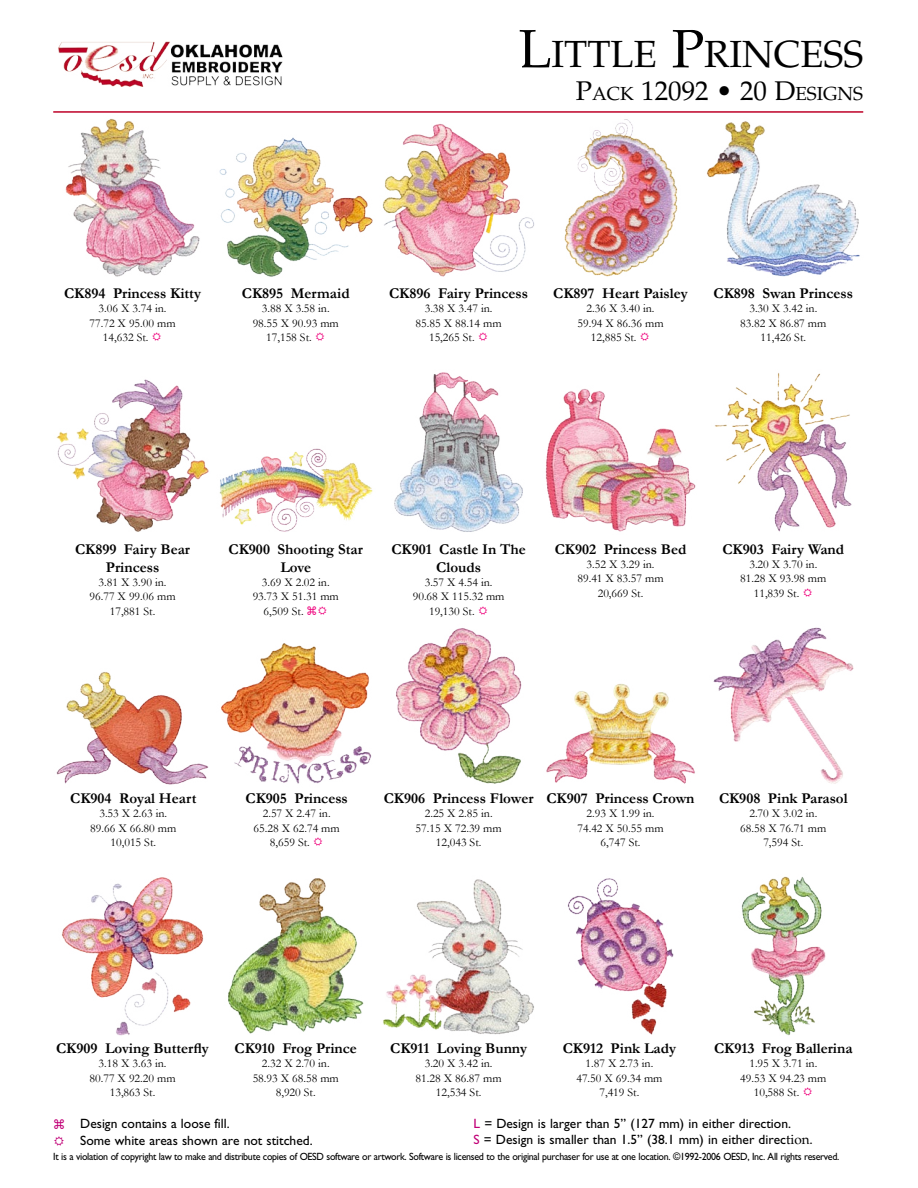
<style>
.page{position:relative;width:918px;height:1188px;background:#fff}
.page>*{position:absolute;margin:0;border:0;box-sizing:border-box;transform-origin:0 0}
.t1{font:37.8px "Adobe Palatino";color:#000}
.t2{font:27px "Adobe Palatino";color:#000}
.t3{font:700 15px/18px "Garamond";color:#000;text-align:center}
.t4{font:13.5px/16.2px "Adobe Gill Sans";color:#000}
.t5{font:12px/14.4px "Garamond";color:#000;text-align:center}
.t6{font:10.5px "Adobe Gill Sans";letter-spacing:-.03em;color:#000;scale:.95 1}
.s1{font-size:54px}
.s2{font-size:18.9px}
.s3{color:#c10077}
.s4{font-family:"Adobe Palatino"}
</style>
<div class="page">
<img style="left:65px;top:119px;width:135px;height:158px">
<img style="left:219px;top:137px;width:154px;height:140px">
<img style="left:382px;top:124px;width:152px;height:153px">
<img style="left:564px;top:119px;width:114px;height:158px">
<img style="left:706px;top:121px;width:154px;height:156px">
<img style="left:58px;top:41px;width:225px;height:45px">
<hr style="left:53px;top:111px;width:810px;height:2px;background:#be0027">
<img style="left:56px;top:379px;width:153px;height:153px">
<img style="left:219px;top:448px;width:154px;height:84px">
<img style="left:394px;top:372px;width:129px;height:160px">
<img style="left:545px;top:389px;width:151px;height:143px">
<img style="left:715px;top:373px;width:137px;height:159px">
<img style="left:56px;top:672px;width:153px;height:113px">
<img style="left:221px;top:643px;width:151px;height:141px">
<img style="left:396px;top:628px;width:126px;height:156px">
<img style="left:546px;top:684px;width:149px;height:100px">
<img style="left:713px;top:627px;width:141px;height:157px">
<img style="left:62px;top:877px;width:142px;height:159px">
<img style="left:228px;top:878px;width:136px;height:156px">
<img style="left:383px;top:879px;width:151px;height:156px">
<img style="left:567px;top:878px;width:107px;height:157px">
<img style="left:741px;top:876px;width:85px;height:160px">
<h1 class="t1" style="left:519px;top:32px;width:346px"><span class="s1">L</span>ITTLE <span class="s1">P</span>RINCESS</h1>
<h2 class="t2" style="left:576px;top:75px;width:289px">P<span class="s2">ACK</span> 12092 • 20 D<span class="s2">ESIGNS</span></h2>
<p class="t3" style="left:64px;top:284px;width:138px">CK894 Princess Kitty</p>
<p class="t5" style="left:99px;top:301px;width:69px">3.06 X 3.74 in.</p>
<p class="t5" style="left:90px;top:315px;width:88px">77.72 X 95.00 mm</p>
<p class="t5" style="left:103px;top:330px;width:47px">14,632 St.</p>
<p class="t3" style="left:242px;top:284px;width:109px">CK895 Mermaid</p>
<p class="t5" style="left:262px;top:301px;width:69px">3.88 X 3.58 in.</p>
<p class="t5" style="left:253px;top:315px;width:88px">98.55 X 90.93 mm</p>
<p class="t5" style="left:266px;top:330px;width:47px">17,158 St.</p>
<p class="t3" style="left:389px;top:284px;width:141px">CK896 Fairy Princess</p>
<p class="t5" style="left:425px;top:301px;width:69px">3.38 X 3.47 in.</p>
<p class="t5" style="left:416px;top:315px;width:88px">85.85 X 88.14 mm</p>
<p class="t5" style="left:429px;top:330px;width:47px">15,265 St.</p>
<p class="t3" style="left:553px;top:284px;width:136px">CK897 Heart Paisley</p>
<p class="t5" style="left:587px;top:301px;width:69px">2.36 X 3.40 in.</p>
<p class="t5" style="left:577px;top:315px;width:88px">59.94 X 86.36 mm</p>
<p class="t5" style="left:591px;top:330px;width:47px">12,885 St.</p>
<p class="t3" style="left:714px;top:284px;width:141px">CK898 Swan Princess</p>
<p class="t5" style="left:740px;top:301px;width:88px">3.30 X 3.42 in.<br>83.82 X 86.87 mm<br>11,426 St.</p>
<p class="t3" style="left:75px;top:540px;width:117px">CK899 Fairy Bear<br>Princess</p>
<p class="t5" style="left:90px;top:575px;width:88px">3.81 X 3.90 in.<br>96.77 X 99.06 mm<br>17,881 St.</p>
<p class="t3" style="left:229px;top:540px;width:136px">CK900 Shooting Star<br>Love</p>
<p class="t5" style="left:262px;top:575px;width:69px">3.69 X 2.02 in.</p>
<p class="t5" style="left:253px;top:589px;width:88px">93.73 X 51.31 mm</p>
<p class="t5" style="left:264px;top:604px;width:42px">6,509 St.</p>
<p class="t3" style="left:391px;top:540px;width:136px">CK901 Castle In The<br>Clouds</p>
<p class="t5" style="left:425px;top:575px;width:69px">3.57 X 4.54 in.</p>
<p class="t5" style="left:413px;top:589px;width:93px">90.68 X 115.32 mm</p>
<p class="t5" style="left:429px;top:604px;width:47px">19,130 St.</p>
<p class="t3" style="left:555px;top:540px;width:133px">CK902 Princess Bed</p>
<p class="t5" style="left:577px;top:557px;width:88px">3.52 X 3.29 in.<br>89.41 X 83.57 mm<br>20,669 St.</p>
<p class="t3" style="left:722px;top:540px;width:123px">CK903 Fairy Wand</p>
<p class="t5" style="left:749px;top:557px;width:69px">3.20 X 3.70 in.</p>
<p class="t5" style="left:740px;top:571px;width:88px">81.28 X 93.98 mm</p>
<p class="t5" style="left:754px;top:586px;width:47px">11,839 St.</p>
<p class="t3" style="left:70px;top:789px;width:128px">CK904 Royal Heart</p>
<p class="t5" style="left:90px;top:806px;width:88px">3.53 X 2.63 in.<br>89.66 X 66.80 mm<br>10,015 St.</p>
<p class="t3" style="left:246px;top:789px;width:104px">CK905 Princess</p>
<p class="t5" style="left:263px;top:806px;width:69px">2.57 X 2.47 in.</p>
<p class="t5" style="left:254px;top:820px;width:88px">65.28 X 62.74 mm</p>
<p class="t5" style="left:270px;top:835px;width:42px">8,659 St.</p>
<p class="t3" style="left:384px;top:789px;width:151px">CK906 Princess Flower</p>
<p class="t5" style="left:416px;top:806px;width:88px">2.25 X 2.85 in.<br>57.15 X 72.39 mm<br>12,043 St.</p>
<p class="t3" style="left:546px;top:789px;width:150px">CK907 Princess Crown</p>
<p class="t5" style="left:577px;top:806px;width:88px">2.93 X 1.99 in.<br>74.42 X 50.55 mm<br>6,747 St.</p>
<p class="t3" style="left:719px;top:789px;width:130px">CK908 Pink Parasol</p>
<p class="t5" style="left:740px;top:806px;width:88px">2.70 X 3.02 in.<br>68.58 X 76.71 mm<br>7,594 St.</p>
<p class="t3" style="left:56px;top:1039px;width:154px">CK909 Loving Butterfly</p>
<p class="t5" style="left:90px;top:1056px;width:88px">3.18 X 3.63 in.<br>80.77 X 92.20 mm<br>13,863 St.</p>
<p class="t3" style="left:235px;top:1039px;width:124px">CK910 Frog Prince</p>
<p class="t5" style="left:253px;top:1056px;width:88px">2.32 X 2.70 in.<br>58.93 X 68.58 mm<br>8,920 St.</p>
<p class="t3" style="left:390px;top:1039px;width:138px">CK911 Loving Bunny</p>
<p class="t5" style="left:416px;top:1056px;width:88px">3.20 X 3.42 in.<br>81.28 X 86.87 mm<br>12,534 St.</p>
<p class="t3" style="left:563px;top:1039px;width:115px">CK912 Pink Lady</p>
<p class="t5" style="left:576px;top:1056px;width:88px">1.87 X 2.73 in.<br>47.50 X 69.34 mm<br>7,419 St.</p>
<p class="t3" style="left:714px;top:1039px;width:140px">CK913 Frog Ballerina</p>
<p class="t5" style="left:749px;top:1056px;width:69px">1.95 X 3.71 in.</p>
<p class="t5" style="left:740px;top:1071px;width:88px">49.53 X 94.23 mm</p>
<p class="t5" style="left:754px;top:1085px;width:47px">10,588 St.</p>
<p class="t4" style="left:80px;top:1116px;width:234px">Design contains a loose fill.<br>Some white areas shown are not stitched.</p>
<p class="t4" style="left:474px;top:1115px;width:341px"><span class="s3">L</span> = Design is larger than 5” (127 mm) in either direction.<br><span class="s3">S</span> = Design is smaller than 1.5” (38.1 mm) in either direc<span class="s4">tion.</span></p>
<p class="t6" style="left:53px;top:1150px;width:829px">It is a violation of copyright law to make and distribute copies of OESD software or artwork. Software is licensed to the original purchaser for use at one location. ©1992-2006 OESD, Inc. All rights reserved.</p>
</div>
